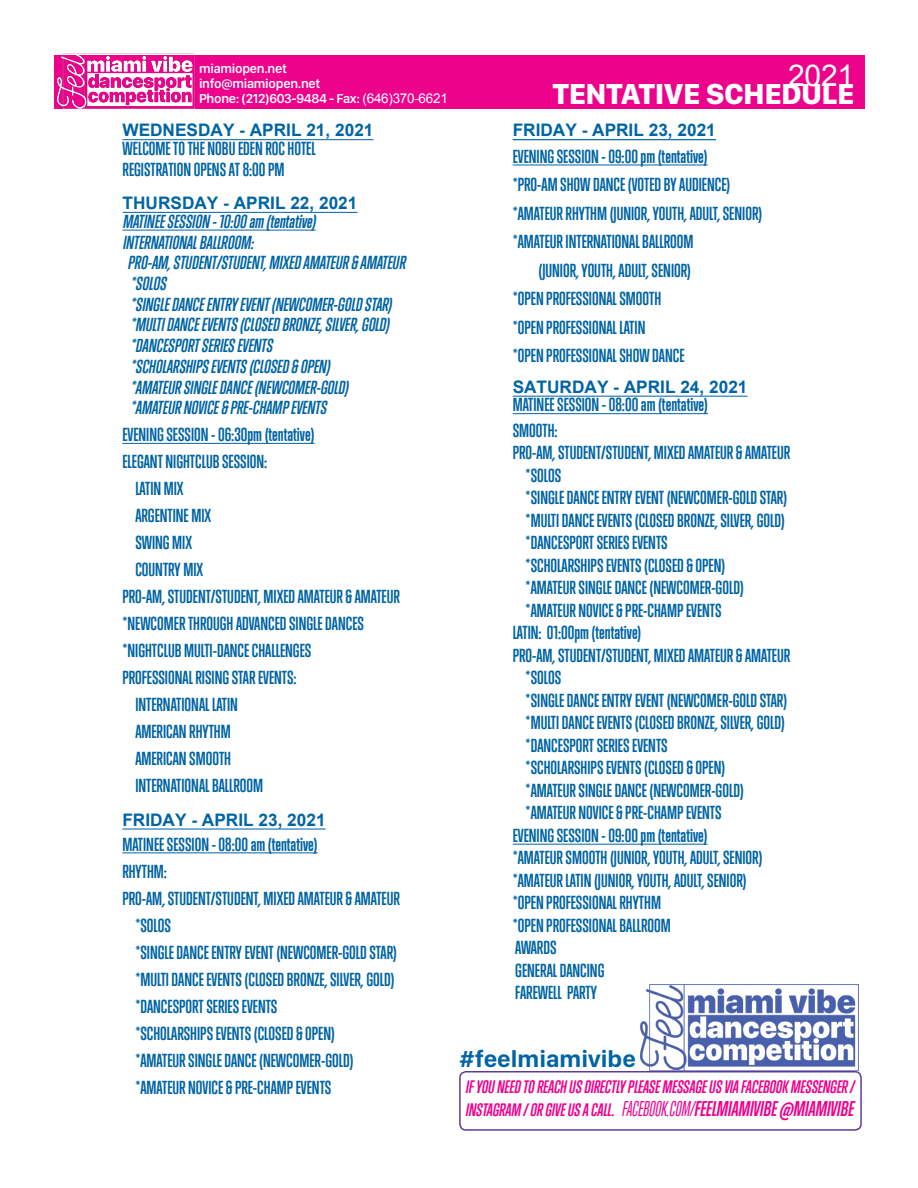
<style>
.page{position:relative;width:918px;height:1188px;background:#fff}
.page>*{position:absolute;margin:0;border:0;box-sizing:border-box;transform-origin:0 0}
.t1{font:800 30px "SF Compact Display";color:#fff}
.t2{font:30px "Arial";color:#fff}
.t3{font:700 24px "SF Compact Display";color:#0164a4;scale:1.04 1}
.t4{font:700 17.25px/20.7px "Trump Gothic East W01";color:#0164a4}
.t5{font:italic 700 17.25px "Trump Gothic East W01";color:#0164a4}
.t6{font:700 17.25px "Arial";color:#0164a4}
.t7{font:italic 700 16.5px/23.4px "Trump Gothic East W01";color:#ed028c}
.t8{font:600 13.5px/15px "SF Compact Display";letter-spacing:-.02em;color:#fff}
.s1{font-family:"Arial";font-weight:400}
.s2{font-weight:400;font-size:19.5px}
.s3{font-size:19.5px}
</style>
<div class="page">
<div style="left:54px;top:55px;width:810px;height:53px;background:#ed028c"></div>
<img style="left:58px;top:54px;width:137px;height:54px">
<hr style="left:122px;top:230px;width:194px;height:1px;background:#0164a4">
<hr style="left:122px;top:443px;width:193px;height:1px;background:#0164a4">
<hr style="left:122px;top:852px;width:196px;height:1px;background:#0164a4">
<hr style="left:513px;top:165px;width:195px;height:1px;background:#0164a4">
<hr style="left:513px;top:413px;width:195px;height:1px;background:#0164a4">
<hr style="left:513px;top:844px;width:195px;height:1px;background:#0164a4">
<img style="left:640px;top:984px;width:219px;height:87px">
<div style="left:459px;top:1071px;width:403px;height:60px;border:2px solid #5e3b97;border-radius:6px"></div>
<hr style="left:122px;top:139px;width:252px;height:1px;background:#0164a4">
<hr style="left:123px;top:212px;width:234px;height:1px;background:#0164a4">
<hr style="left:122px;top:829px;width:204px;height:1px;background:#0164a4">
<hr style="left:513px;top:139px;width:203px;height:1px;background:#0164a4">
<hr style="left:513px;top:396px;width:235px;height:1px;background:#0164a4">
<p class="t8" style="left:199px;top:62px;width:250px">miamiopen.net<br>info@miamiopen.net<br>Phone: (212)603-9484 - Fax: <span class="s1">(646)370-6621</span></p>
<p class="t6" style="left:122px;top:119px;width:253px">WEDNESDAY - APRIL 21, 2021</p>
<p class="t4" style="left:123px;top:138px;width:195px">WELCOME TO THE NOBU EDEN ROC HOTEL<br>REGISTRATION OPENS AT 8:00 PM</p>
<p class="t6" style="left:123px;top:192px;width:236px">THURSDAY - APRIL 22, 2021</p>
<p class="t5" style="left:122px;top:211px;width:195px">MATINEE SESSION - 10:00 am (tentative)</p>
<p class="t5" style="left:122px;top:232px;width:133px">INTERNATIONAL BALLROOM:</p>
<p class="t5" style="left:128px;top:252px;width:279px">PRO-AM, STUDENT/STUDENT, MIXED AMATEUR &amp; AMATEUR</p>
<p class="t5" style="left:130px;top:273px;width:37px">*SOLOS</p>
<p class="t5" style="left:130px;top:294px;width:263px">*SINGLE DANCE ENTRY EVENT (NEWCOMER-GOLD STAR)</p>
<p class="t5" style="left:130px;top:314px;width:261px">*MULTI DANCE EVENTS (CLOSED BRONZE, SILVER, GOLD)</p>
<p class="t5" style="left:130px;top:335px;width:144px">*DANCESPORT SERIES EVENTS</p>
<p class="t5" style="left:130px;top:356px;width:201px">*SCHOLARSHIPS EVENTS (CLOSED &amp; OPEN)</p>
<p class="t5" style="left:130px;top:376px;width:220px">*AMATEUR SINGLE DANCE (NEWCOMER-GOLD)</p>
<p class="t5" style="left:130px;top:397px;width:198px">*AMATEUR NOVICE &amp; PRE-CHAMP EVENTS</p>
<p class="t4" style="left:122px;top:424px;width:194px">EVENING SESSION - 06:30pm (tentative)</p>
<p class="t4" style="left:122px;top:451px;width:146px">ELEGANT NIGHTCLUB SESSION:</p>
<p class="t4" style="left:135px;top:478px;width:50px">LATIN MIX</p>
<p class="t4" style="left:135px;top:505px;width:77px">ARGENTINE MIX</p>
<p class="t4" style="left:135px;top:532px;width:58px">SWING MIX</p>
<p class="t4" style="left:135px;top:559px;width:69px">COUNTRY MIX</p>
<p class="t4" style="left:122px;top:586px;width:279px">PRO-AM, STUDENT/STUDENT, MIXED AMATEUR &amp; AMATEUR</p>
<p class="t4" style="left:122px;top:613px;width:243px">*NEWCOMER THROUGH ADVANCED SINGLE DANCES</p>
<p class="t4" style="left:122px;top:640px;width:190px">*NIGHTCLUB MULTI-DANCE CHALLENGES</p>
<p class="t4" style="left:122px;top:667px;width:176px">PROFESSIONAL RISING STAR EVENTS:</p>
<p class="t4" style="left:135px;top:694px;width:104px">INTERNATIONAL LATIN</p>
<p class="t4" style="left:135px;top:721px;width:97px">AMERICAN RHYTHM</p>
<p class="t4" style="left:135px;top:748px;width:97px">AMERICAN SMOOTH</p>
<p class="t4" style="left:135px;top:775px;width:129px">INTERNATIONAL BALLROOM</p>
<p class="t6" style="left:122px;top:808px;width:205px">FRIDAY - APRIL 23, 2021</p>
<p class="t4" style="left:122px;top:834px;width:197px">MATINEE SESSION - 08:00 am (tentative)</p>
<p class="t4" style="left:122px;top:861px;width:46px">RHYTHM:</p>
<p class="t4" style="left:122px;top:888px;width:279px">PRO-AM, STUDENT/STUDENT, MIXED AMATEUR &amp; AMATEUR</p>
<p class="t4" style="left:135px;top:915px;width:37px">*SOLOS</p>
<p class="t4" style="left:135px;top:942px;width:263px">*SINGLE DANCE ENTRY EVENT (NEWCOMER-GOLD STAR)</p>
<p class="t4" style="left:135px;top:969px;width:261px">*MULTI DANCE EVENTS (CLOSED BRONZE, SILVER, GOLD)</p>
<p class="t4" style="left:135px;top:996px;width:144px">*DANCESPORT SERIES EVENTS</p>
<p class="t4" style="left:135px;top:1023px;width:201px">*SCHOLARSHIPS EVENTS (CLOSED &amp; OPEN)</p>
<p class="t4" style="left:135px;top:1050px;width:220px">*AMATEUR SINGLE DANCE (NEWCOMER-GOLD)</p>
<p class="t4" style="left:135px;top:1077px;width:198px">*AMATEUR NOVICE &amp; PRE-CHAMP EVENTS</p>
<p class="t2" style="left:788px;top:56px;width:68px">2021</p>
<p class="t1" style="left:553px;top:75px;width:303px">TENTATIVE SCHEDULE</p>
<p class="t6" style="left:513px;top:119px;width:205px">FRIDAY - APRIL 23, 2021</p>
<p class="t4" style="left:513px;top:146px;width:196px">EVENING SESSION - 09:00 pm (tentative)</p>
<p class="t4" style="left:513px;top:174px;width:219px">*PRO-AM SHOW DANCE (VOTED BY AUDIENCE)</p>
<p class="t4" style="left:513px;top:203px;width:251px">*AMATEUR RHYTHM (JUNIOR, YOUTH, ADULT, SENIOR)</p>
<p class="t4" style="left:513px;top:231px;width:182px">*AMATEUR INTERNATIONAL BALLROOM</p>
<p class="t4" style="left:539px;top:260px;width:154px">(JUNIOR, YOUTH, ADULT, SENIOR)</p>
<p class="t4" style="left:513px;top:288px;width:150px">*OPEN PROFESSIONAL SMOOTH</p>
<p class="t4" style="left:513px;top:317px;width:134px">*OPEN PROFESSIONAL LATIN</p>
<p class="t4" style="left:513px;top:345px;width:173px">*OPEN PROFESSIONAL SHOW DANCE</p>
<p class="t6" style="left:513px;top:375px;width:236px">SATURDAY - APRIL 24, 2021</p>
<p class="t4" style="left:513px;top:394px;width:197px">MATINEE SESSION - 08:00 am (tentative)</p>
<p class="t4" style="left:513px;top:420px;width:46px">SMOOTH:</p>
<p class="t4" style="left:513px;top:442px;width:279px">PRO-AM, STUDENT/STUDENT, MIXED AMATEUR &amp; AMATEUR</p>
<p class="t4" style="left:526px;top:465px;width:37px">*SOLOS</p>
<p class="t4" style="left:526px;top:487px;width:263px">*SINGLE DANCE ENTRY EVENT (NEWCOMER-GOLD STAR)</p>
<p class="t4" style="left:526px;top:510px;width:261px">*MULTI DANCE EVENTS (CLOSED BRONZE, SILVER, GOLD)</p>
<p class="t4" style="left:526px;top:532px;width:144px">*DANCESPORT SERIES EVENTS</p>
<p class="t4" style="left:526px;top:555px;width:201px">*SCHOLARSHIPS EVENTS (CLOSED &amp; OPEN)</p>
<p class="t4" style="left:526px;top:577px;width:220px">*AMATEUR SINGLE DANCE (NEWCOMER-GOLD)</p>
<p class="t4" style="left:526px;top:600px;width:198px">*AMATEUR NOVICE &amp; PRE-CHAMP EVENTS</p>
<p class="t4" style="left:513px;top:622px;width:130px">LATIN: 01:00pm (tentative)</p>
<p class="t4" style="left:513px;top:645px;width:279px">PRO-AM, STUDENT/STUDENT, MIXED AMATEUR &amp; AMATEUR</p>
<p class="t4" style="left:526px;top:667px;width:37px">*SOLOS</p>
<p class="t4" style="left:526px;top:690px;width:263px">*SINGLE DANCE ENTRY EVENT (NEWCOMER-GOLD STAR)</p>
<p class="t4" style="left:526px;top:712px;width:261px">*MULTI DANCE EVENTS (CLOSED BRONZE, SILVER, GOLD)</p>
<p class="t4" style="left:526px;top:735px;width:144px">*DANCESPORT SERIES EVENTS</p>
<p class="t4" style="left:526px;top:757px;width:201px">*SCHOLARSHIPS EVENTS (CLOSED &amp; OPEN)</p>
<p class="t4" style="left:526px;top:780px;width:220px">*AMATEUR SINGLE DANCE (NEWCOMER-GOLD)</p>
<p class="t4" style="left:526px;top:802px;width:198px">*AMATEUR NOVICE &amp; PRE-CHAMP EVENTS</p>
<p class="t4" style="left:513px;top:825px;width:196px">EVENING SESSION - 09:00 pm (tentative)</p>
<p class="t4" style="left:513px;top:847px;width:251px">*AMATEUR SMOOTH (JUNIOR, YOUTH, ADULT, SENIOR)</p>
<p class="t4" style="left:513px;top:870px;width:235px">*AMATEUR LATIN (JUNIOR, YOUTH, ADULT, SENIOR)</p>
<p class="t4" style="left:513px;top:892px;width:150px">*OPEN PROFESSIONAL RHYTHM</p>
<p class="t4" style="left:513px;top:915px;width:160px">*OPEN PROFESSIONAL BALLROOM</p>
<p class="t4" style="left:515px;top:937px;width:43px">AWARDS</p>
<p class="t4" style="left:515px;top:960px;width:91px">GENERAL DANCING</p>
<p class="t4" style="left:515px;top:982px;width:83px">FAREWELL PARTY</p>
<p class="t3" style="left:460px;top:1044px;width:171px">#feelmiamivibe</p>
<p class="t7" style="left:465px;top:1075px;width:390px">IF YOU NEED TO REACH US DIRECTLY PLEASE MESSAGE US VIA FACEBOOK MESSENGER /<br>INSTAGRAM / OR GIVE US A CALL. <span class="s2">FACEBOOK.COM/</span><span class="s3">FEELMIAMIVIBE @MIAMIVIBE</span></p>
</div>
